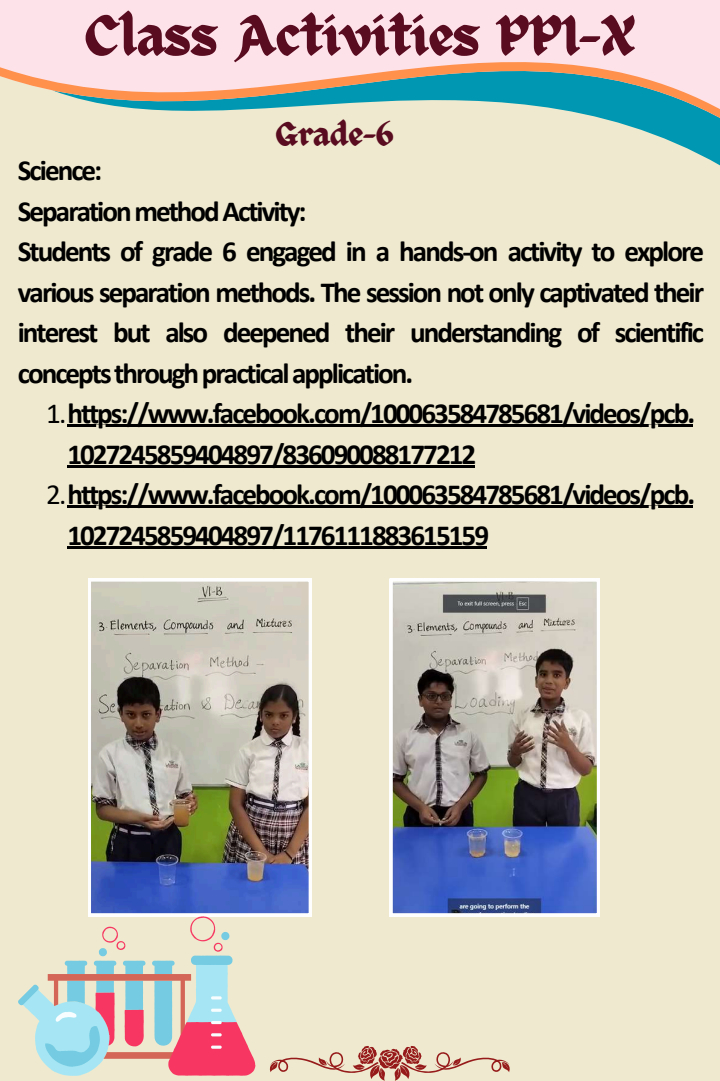
<style>
.page{position:relative;width:720px;height:1081px;background:#fff}
.page>*{position:absolute;margin:0;border:0;box-sizing:border-box;transform-origin:0 0}
.t1{font:56px "ED Celandine";color:#590b1f}
.t2{font:33px "ED Celandine";color:#590b1f}
.t3{font:700 29.2px/40.5px "Calibri";letter-spacing:-.065em;color:#000}
.s1{font-weight:400}
</style>
<div class="page">
<div style="left:0;top:0;width:720px;height:1080px;background:#efeacf"></div>
<svg style="left:0;top:0;width:720px;height:166px"></svg>
<svg style="left:269px;top:1046px;width:241px;height:34px"></svg>
<img style="left:88px;top:578px;width:224px;height:337px">
<img style="left:390px;top:578px;width:210px;height:337px">
<hr style="left:67px;top:424px;width:626px;height:3px;background:#000">
<hr style="left:67px;top:465px;width:407px;height:2px;background:#000">
<hr style="left:67px;top:505px;width:626px;height:3px;background:#000">
<hr style="left:67px;top:546px;width:420px;height:2px;background:#000">
<svg style="left:18px;top:915px;width:238px;height:160px"></svg>
<h1 class="t1" style="left:85px;top:5px;width:552px">Class Activities PPI-X</h1>
<p class="t2" style="left:276px;top:116px;width:119px">Grade-6</p>
<p class="t3" style="left:18px;top:152px;width:688px">Science:<br>Separation method Activity:<br>Students of grade 6 engaged in a hands-on activity to explore various separation methods. The session not only captivated their interest but also deepened their understanding of scientific concepts through practical application.</p>
<p class="t3" style="left:46px;top:395px;width:650px"><span class="s1">1.</span>https://www.facebook.com/100063584785681/videos/pcb.</p>
<p class="t3" style="left:67px;top:436px;width:410px">1027245859404897/836090088177212</p>
<p class="t3" style="left:46px;top:476px;width:650px"><span class="s1">2.</span>https://www.facebook.com/100063584785681/videos/pcb.</p>
<p class="t3" style="left:67px;top:517px;width:423px">1027245859404897/1176111883615159</p>
</div>
